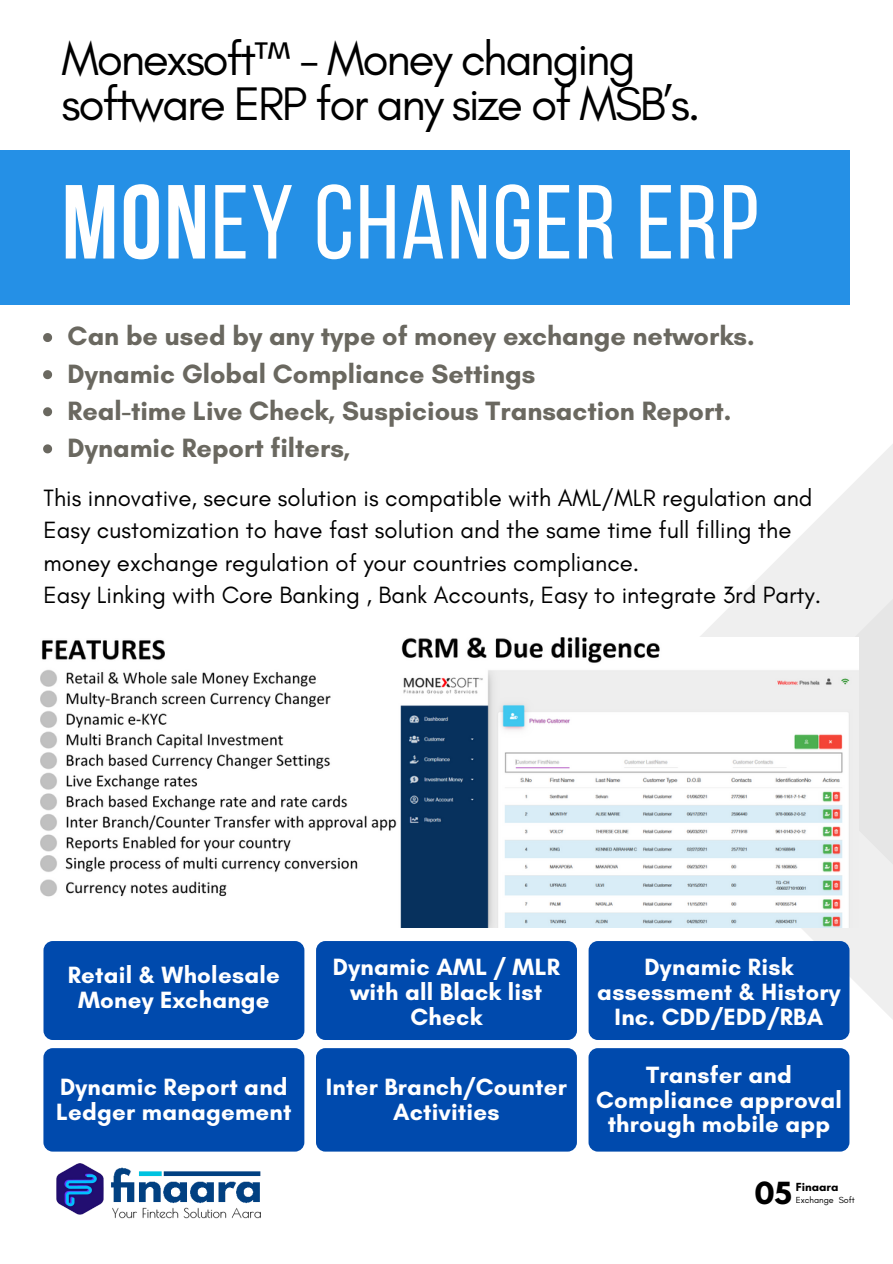
<style>
.page{position:relative;width:893px;height:1264px;background:#fff}
.page>*{position:absolute;margin:0;border:0;box-sizing:border-box;transform-origin:0 0}
.t1{font:104.85px "Bebas Neue";letter-spacing:.02em;color:#fff}
.t2{font:48px/45px "Glacial Indifference";letter-spacing:-.05em;color:#000}
.t3{font:700 27px/37px "Glacial Indifference";color:#6a6860}
.t4{font:700 27px "League Spartan";color:#000}
.t5{font:24px/32.5px "Glacial Indifference";color:#000}
.t6{font:700 24px/24.8px "Glacial Indifference";letter-spacing:.01em;color:#fff;text-align:center}
.t7{font:700 12px "Glacial Indifference";color:#000}
.t8{font:9px "Glacial Indifference";color:#000}
.s1{font-weight:700}
</style>
<div class="page">
<img style="left:56px;top:1163px;width:48px;height:51px">
<img style="left:111px;top:1167px;width:150px;height:52px">
<div style="left:0;top:151px;width:849px;height:154px;background:#2590e6"></div>
<svg style="left:604px;top:577px;width:156px;height:463px"></svg>
<svg style="left:760px;top:445px;width:132px;height:706px;fill:#efefef"></svg>
<div style="left:43px;top:941px;width:261px;height:98px;background:#004aad;border-radius:9px"></div>
<svg style="left:43px;top:333px;width:9px;height:9px"></svg>
<svg style="left:43px;top:370px;width:9px;height:9px"></svg>
<svg style="left:43px;top:407px;width:9px;height:9px"></svg>
<svg style="left:43px;top:444px;width:9px;height:9px"></svg>
<div style="left:316px;top:941px;width:261px;height:98px;background:#004aad;border-radius:9px"></div>
<div style="left:588px;top:941px;width:261px;height:98px;background:#004aad;border-radius:9px"></div>
<div style="left:43px;top:1048px;width:261px;height:103px;background:#004aad;border-radius:9px"></div>
<div style="left:316px;top:1048px;width:261px;height:103px;background:#004aad;border-radius:9px"></div>
<div style="left:588px;top:1048px;width:261px;height:103px;background:#004aad;border-radius:9px"></div>
<img style="left:40px;top:637px;width:818px;height:290px">
<h2 class="t2" style="left:62px;top:36px;width:640px">Monexsoft™ - Money changing software ERP for any size of MSB’s.</h2>
<h1 class="t1" style="left:62px;top:180px;width:698px"><span class="s1">MON</span>EY CHANGER ERP</h1>
<p class="t3" style="left:68px;top:317px;width:688px">Can be used by any type of money exchange networks.<br>Dynamic Global Compliance Settings<br>Real-time Live Check, Suspicious Transaction Report.<br>Dynamic Report filters,</p>
<p class="t5" style="left:43px;top:481px;width:779px">This innovative, secure solution is compatible with AML/MLR regulation and Easy customization to have fast solution and the same time full filling the money exchange regulation of your countries compliance.<br>Easy Linking with Core Banking , Bank Accounts, Easy to integrate 3rd Party.</p>
<p class="t6" style="left:68px;top:962px;width:213px">Retail &amp; Wholesale<br>Money Exchange</p>
<p class="t6" style="left:333px;top:954px;width:228px">Dynamic AML / MLR with all Black list<br>Check</p>
<p class="t6" style="left:597px;top:954px;width:245px">Dynamic Risk assessment &amp; History<br>Inc. CDD/EDD/RBA</p>
<p class="t6" style="left:56px;top:1074px;width:237px;text-align:left">Dynamic Report and<br>Ledger management</p>
<p class="t6" style="left:326px;top:1074px;width:242px">Inter Branch/Counter<br>Activities</p>
<p class="t6" style="left:596px;top:1062px;width:247px">Transfer and<br>Compliance approval through mobile app</p>
<p class="t4" style="left:754px;top:1179px;width:38px">05</p>
<p class="t7" style="left:795px;top:1179px;width:44px">Finaara</p>
<p class="t8" style="left:795px;top:1194px;width:61px">Exchange Soft</p>
</div>
